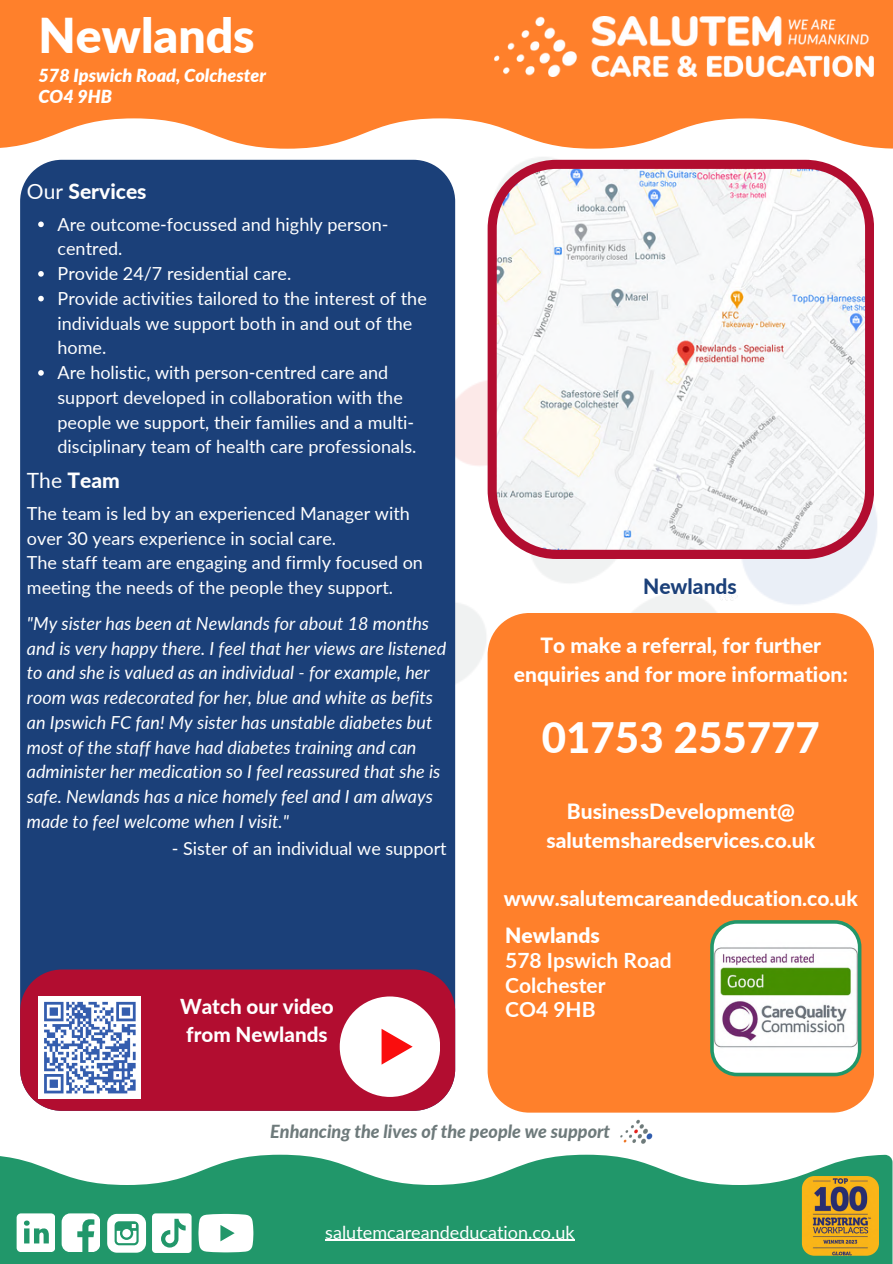
<style>
.page{position:relative;width:893px;height:1264px;background:#fff}
.page>*{position:absolute;margin:0;border:0;box-sizing:border-box;transform-origin:0 0}
.t1{font:900 48px "Lato";color:#fff}
.t2{font:800 42px "Lato";color:#fff}
.t3{font:800 21px/29.2px "Lato";color:#fff;text-align:center}
.t4{font:700 21px "Lato";color:#fff}
.t5{font:900 21px "Lato";color:#fff}
.t6{font:800 21px "Lato";color:#1b4079}
.t7{font:800 20.55px "Lato";color:#fff}
.t8{font:18px/24.8px "Lato";color:#fff}
.t9{font:italic 18px/24.8px "Lato";color:#fff}
.t10{font:italic 800 18px "Lato";color:#6e7a7b}
.t11{font:italic 900 18px "Lato";color:#fff}
.s1{font-weight:400}
</style>
<div class="page">
<img style="left:58px;top:157px;width:819px;height:615px">
<svg style="left:0;top:0;width:892px;height:149px;background:#fe9046"></svg>
<div style="left:487px;top:613px;width:387px;height:499px;background:#ff802b"></div>
<div style="left:20px;top:160px;width:435px;height:809px;background:#1b4079"></div>
<div style="left:20px;top:969px;width:435px;height:141px;background:#b20d30"></div>
<img style="left:620px;top:1119px;width:33px;height:25px">
<svg style="left:487px;top:160px;width:387px;height:399px;fill:#f6f7f8"></svg>
<img style="left:717px;top:587px;width:20px;height:15px">
<svg style="left:38px;top:221px;width:6px;height:6px"></svg>
<svg style="left:38px;top:271px;width:6px;height:6px"></svg>
<svg style="left:38px;top:296px;width:6px;height:5px"></svg>
<svg style="left:38px;top:370px;width:6px;height:6px"></svg>
<div style="left:340px;top:996px;width:100px;height:100px;background:#fff;border-radius:50%"></div>
<svg style="left:381px;top:1028px;width:31px;height:36px"></svg>
<svg style="left:0;top:1154px;width:892px;height:109px;fill:#21976a"></svg>
<hr style="left:325px;top:1239px;width:249px;height:1px;background:#fff">
<svg style="left:710px;top:920px;width:151px;height:156px"></svg>
<div style="left:39px;top:996px;width:102px;height:102px;background:#fff"></div>
<svg style="left:44px;top:1001px;width:92px;height:93px"></svg>
<svg style="left:107px;top:1213px;width:39px;height:39px"></svg>
<svg style="left:62px;top:1213px;width:38px;height:38px"></svg>
<svg style="left:17px;top:1213px;width:38px;height:38px"></svg>
<svg style="left:152px;top:1213px;width:39px;height:39px"></svg>
<svg style="left:198px;top:1213px;width:55px;height:39px"></svg>
<img style="left:494px;top:16px;width:379px;height:60px">
<svg style="left:799px;top:1174px;width:81px;height:83px;background:#b39234"></svg>
<p class="t1" style="left:39px;top:6px;width:217px">Newlands</p>
<p class="t11" style="left:39px;top:64px;width:229px">578 Ipswich Road, Colchester</p>
<p class="t11" style="left:39px;top:85px;width:75px">CO4 9HB</p>
<p class="t3" style="left:27px;top:176px;width:121px"><span class="s1">Our</span> Services</p>
<p class="t8" style="left:57px;top:211px;width:332px">Are outcome-focussed and highly person&shy;centred.</p>
<p class="t8" style="left:57px;top:261px;width:235px">Provide 24/7 residential care.</p>
<p class="t8" style="left:57px;top:285px;width:371px">Provide activities tailored to the interest of the individuals we support both in and out of the home.</p>
<p class="t8" style="left:57px;top:360px;width:360px">Are holistic, with person-centred care and support developed in collaboration with the people we support, their families and a multi&shy;disciplinary team of health care professionals.</p>
<p class="t3" style="left:27px;top:465px;width:94px"><span class="s1">The</span> Team</p>
<p class="t8" style="left:27px;top:500px;width:384px">The team is led by an experienced Manager with over 30 years experience in social care.</p>
<p class="t8" style="left:27px;top:550px;width:397px">The staff team are engaging and firmly focused on meeting the needs of the people they support.</p>
<p class="t9" style="left:27px;top:610px;width:421px">"My sister has been at Newlands for about 18 months and is very happy there. I feel that her views are listened to and she is valued as an individual - for example, her room was redecorated for her, blue and white as befits an Ipswich FC fan! My sister has unstable diabetes but most of the staff have had diabetes training and can administer her medication so I feel reassured that she is safe. Newlands has a nice homely feel and I am always made to feel welcome when I visit."</p>
<p class="t8" style="left:172px;top:835px;width:276px">- Sister of an individual we support</p>
<p class="t7" style="left:180px;top:993px;width:155px">Watch our video</p>
<p class="t7" style="left:186px;top:1021px;width:143px">from Newlands</p>
<p class="t6" style="left:643px;top:573px;width:95px">Newlands</p>
<p class="t3" style="left:514px;top:630px;width:335px">To make a referral, for further enquiries and for more information:</p>
<p class="t2" style="left:542px;top:712px;width:279px">01753 255777</p>
<p class="t3" style="left:567px;top:795px;width:229px">BusinessDevelopment@</p>
<p class="t3" style="left:546px;top:825px;width:270px">salutemsharedservices.co.uk</p>
<p class="t3" style="left:504px;top:883px;width:355px">www.salutemcareandeducation.co.uk</p>
<p class="t5" style="left:505px;top:922px;width:96px">Newlands</p>
<p class="t4" style="left:505px;top:947px;width:168px">578 Ipswich Road</p>
<p class="t4" style="left:505px;top:971px;width:102px">Colchester</p>
<p class="t4" style="left:505px;top:996px;width:92px">CO4 9HB</p>
<p class="t10" style="left:270px;top:1120px;width:341px">Enhancing the lives of the people we support</p>
<p class="t8" style="left:325px;top:1219px;width:251px">salutemcareandeducation.co.uk</p>
</div>
